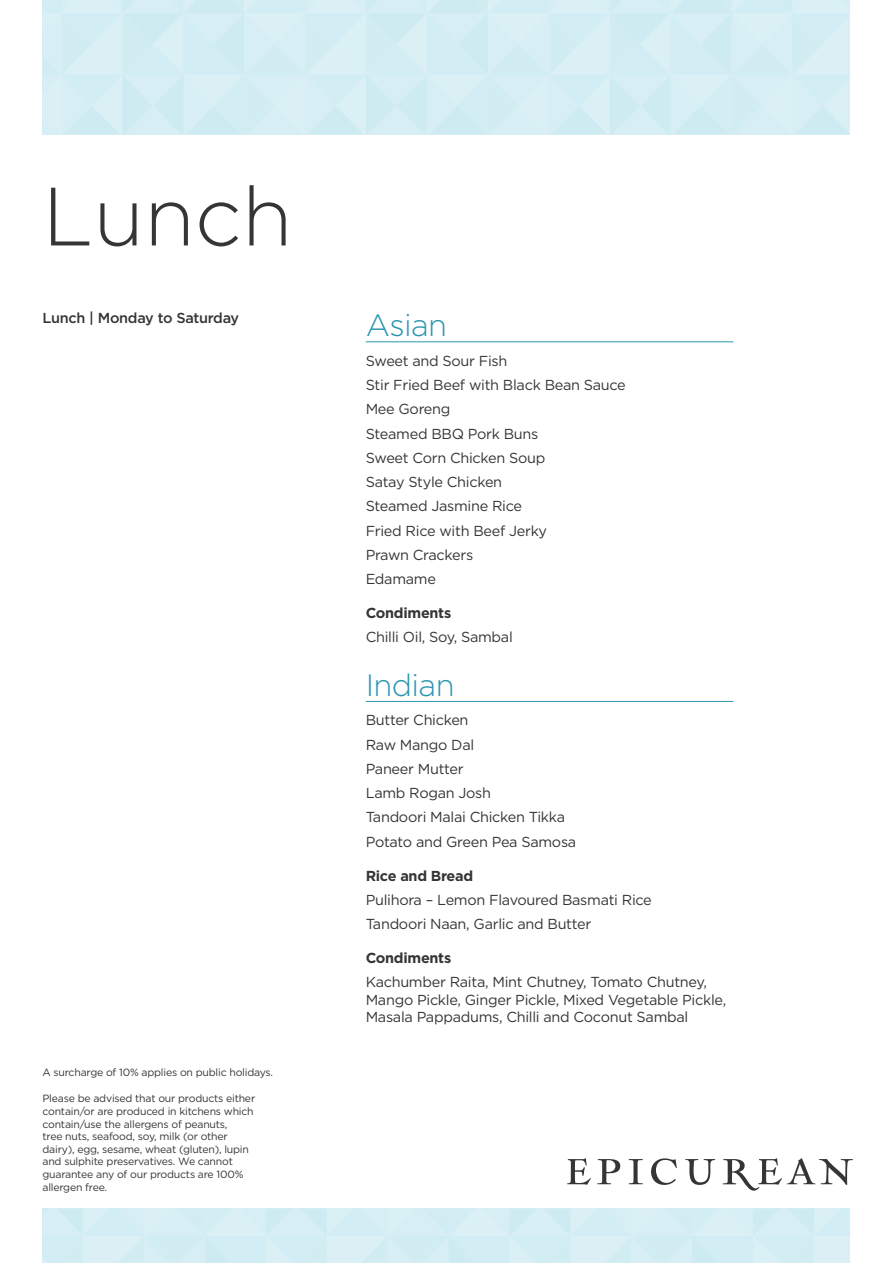
<style>
.page{position:relative;width:893px;height:1263px;background:#fff}
.page>*{position:absolute;margin:0;border:0;box-sizing:border-box;transform-origin:0 0}
.t1{font:300 82.5px "Gotham";color:#363536}
.t2{font:300 30.9px "Gotham";letter-spacing:-.02em;color:#2996b0}
.t3{font:14.4px/17.4px "Gotham";letter-spacing:-.02em;color:#363536}
.t4{font:700 14.4px "Gotham";letter-spacing:-.02em;color:#363536}
.t5{font:500 14.4px "Gotham";letter-spacing:-.02em;color:#363536}
.t6{font:10.5px/12.6px "Gotham";letter-spacing:-.02em;color:#363536}
</style>
<div class="page">
<hr style="left:366px;top:341px;width:367px;height:1px;background:#2996b0">
<hr style="left:366px;top:701px;width:367px;height:1px;background:#2996b0">
<svg style="left:567px;top:1158px;width:24px;height:27px"></svg>
<svg style="left:597px;top:1159px;width:23px;height:25px"></svg>
<svg style="left:629px;top:1159px;width:14px;height:25px"></svg>
<svg style="left:651px;top:1158px;width:26px;height:27px"></svg>
<svg style="left:685px;top:1159px;width:30px;height:26px"></svg>
<svg style="left:723px;top:1158px;width:130px;height:32px"></svg>
<svg style="left:43px;top:0;width:807px;height:134px;background:#d4edf3"></svg>
<div style="left:43px;top:1209px;width:807px;height:54px;background:#d4eef4"></div>
<p class="t1" style="left:43px;top:171px;width:251px">Lunch</p>
<p class="t5" style="left:43px;top:309px;width:198px">Lunch | Monday to Saturday</p>
<p class="t6" style="left:43px;top:1066px;width:232px">A surcharge of 10% applies on public holidays.</p>
<p class="t6" style="left:43px;top:1092px;width:214px">Please be advised that our products either contain/or are produced in kitchens which contain/use the allergens of peanuts,<br>tree nuts, seafood, soy, milk (or other dairy), egg, sesame, wheat (gluten), lupin and sulphite preservatives. We cannot guarantee any of our products are 100% allergen free.</p>
<p class="t2" style="left:366px;top:308px;width:83px">Asian</p>
<p class="t3" style="left:366px;top:352px;width:143px">Sweet and Sour Fish</p>
<p class="t3" style="left:366px;top:376px;width:262px">Stir Fried Beef with Black Bean Sauce</p>
<p class="t3" style="left:366px;top:400px;width:86px">Mee Goreng</p>
<p class="t3" style="left:366px;top:424px;width:174px">Steamed BBQ Pork Buns</p>
<p class="t3" style="left:366px;top:449px;width:181px">Sweet Corn Chicken Soup</p>
<p class="t3" style="left:366px;top:473px;width:138px">Satay Style Chicken</p>
<p class="t3" style="left:366px;top:497px;width:158px">Steamed Jasmine Rice</p>
<p class="t3" style="left:366px;top:522px;width:183px">Fried Rice with Beef Jerky</p>
<p class="t3" style="left:366px;top:546px;width:109px">Prawn Crackers</p>
<p class="t3" style="left:366px;top:570px;width:72px">Edamame</p>
<p class="t4" style="left:366px;top:603px;width:87px">Condiments</p>
<p class="t3" style="left:366px;top:628px;width:149px">Chilli Oil, Soy, Sambal</p>
<p class="t2" style="left:366px;top:668px;width:90px">Indian</p>
<p class="t3" style="left:366px;top:711px;width:104px">Butter Chicken</p>
<p class="t3" style="left:366px;top:735px;width:110px">Raw Mango Dal</p>
<p class="t3" style="left:366px;top:760px;width:100px">Paneer Mutter</p>
<p class="t3" style="left:366px;top:784px;width:127px">Lamb Rogan Josh</p>
<p class="t3" style="left:366px;top:808px;width:201px">Tandoori Malai Chicken Tikka</p>
<p class="t3" style="left:366px;top:832px;width:212px">Potato and Green Pea Samosa</p>
<p class="t4" style="left:366px;top:866px;width:109px">Rice and Bread</p>
<p class="t3" style="left:366px;top:891px;width:288px">Pulihora – Lemon Flavoured Basmati Rice</p>
<p class="t3" style="left:366px;top:915px;width:227px">Tandoori Naan, Garlic and Butter</p>
<p class="t4" style="left:366px;top:948px;width:87px">Condiments</p>
<p class="t3" style="left:366px;top:973px;width:362px">Kachumber Raita, Mint Chutney, Tomato Chutney,<br>Mango Pickle, Ginger Pickle, Mixed Vegetable Pickle,<br>Masala Pappadums, Chilli and Coconut Sambal</p>
</div>
